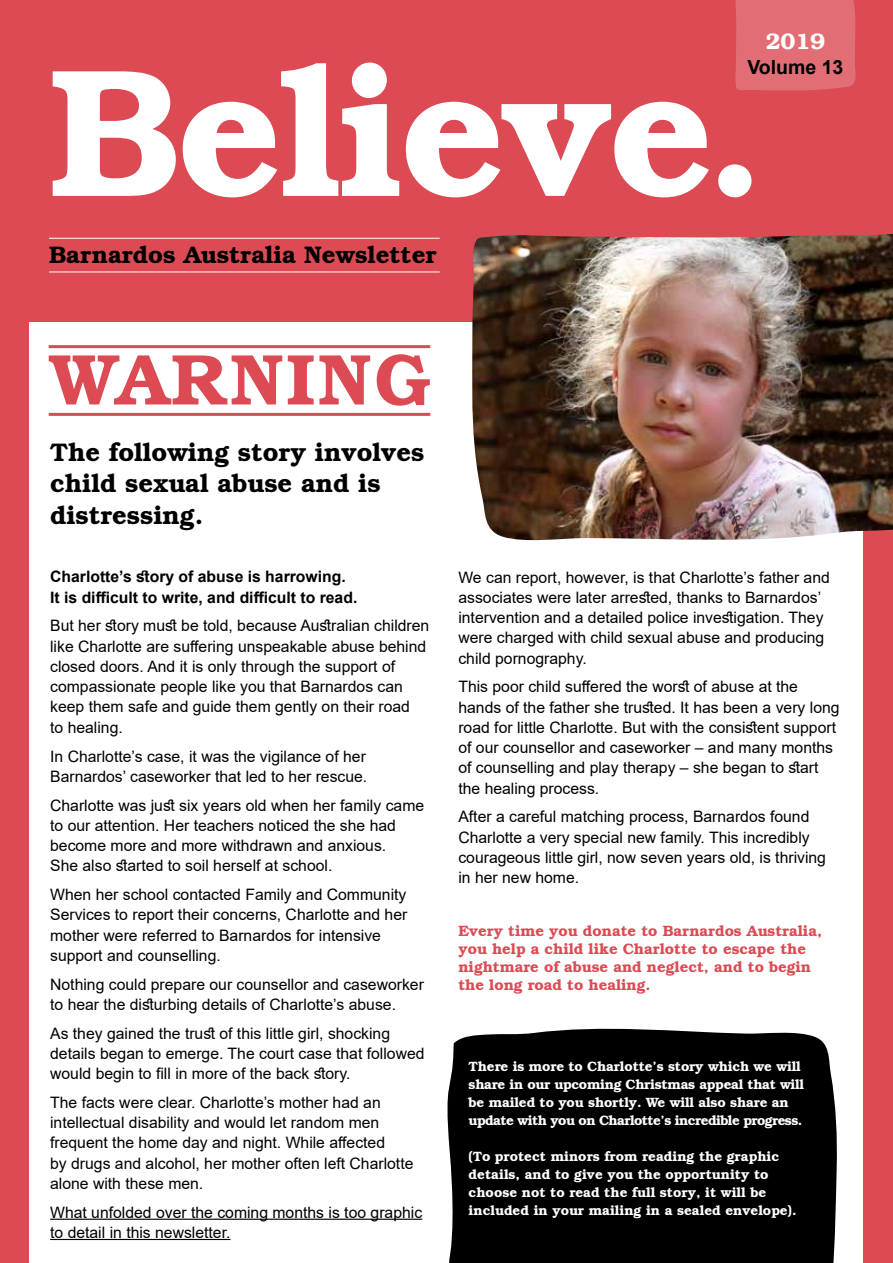
<style>
.page{position:relative;width:893px;height:1263px;background:#dc4b54}
.page>*{position:absolute;margin:0;border:0;box-sizing:border-box;transform-origin:0 0}
.t1{font:600 182.85px "Bookman Std";letter-spacing:-.02em;color:#fff}
.t2{font:600 72px "Bookman Std";letter-spacing:.04em;color:#dc4b54}
.t3{font:600 25.5px/31.5px "Bookman Std";color:#000}
.t4{font:600 24px "Bookman Std";color:#000}
.t5{font:600 22.5px "Bookman Std";color:#fff}
.t6{font:700 19.5px "Arial";color:#000}
.t7{font:15.75px/20.2px "Arial";color:#000}
.t8{font:700 15.75px/20.2px "Arial";color:#000}
.t9{font:600 15px/18px "Bookman Std";color:#dc4b54}
.t10{font:600 13.5px/18px "Bookman Std";letter-spacing:-.01em;color:#fff}
</style>
<div class="page">
<div style="left:29px;top:322px;width:833px;height:941px;background:#fff"></div>
<div style="left:447px;top:1028px;width:390px;height:235px;background:#000"></div>
<hr style="left:49px;top:238px;width:391px;height:1px;background:#fff">
<hr style="left:49px;top:272px;width:391px;height:1px;background:#fff">
<div style="left:735px;top:0;width:121px;height:91px;background:#e26e75"></div>
<hr style="left:50px;top:1218px;width:372px;height:2px;background:#000">
<hr style="left:50px;top:1239px;width:181px;height:1px;background:#000">
<img style="left:472px;top:233px;width:421px;height:309px">
<hr style="left:49px;top:345px;width:381px;height:3px;background:#dc4b54">
<hr style="left:49px;top:413px;width:381px;height:3px;background:#dc4b54">
<h3 class="t5" style="left:766px;top:32px;width:61px">2019</h3>
<p class="t6" style="left:747px;top:59px;width:97px">Volume 13</p>
<h1 class="t1" style="left:49px;top:59px;width:719px">Believe.</h1>
<h3 class="t4" style="left:49px;top:245px;width:389px">Barnardos Australia Newsletter</h3>
<h2 class="t2" style="left:50px;top:350px;width:382px">WARNING</h2>
<h3 class="t3" style="left:50px;top:439px;width:376px">The following story involves child sexual abuse and is distressing.</h3>
<p class="t8" style="left:50px;top:567px;width:309px">Charlotte’s story of abuse is harrowing.<br>It is difficult to write, and difficult to read.</p>
<p class="t7" style="left:50px;top:616px;width:381px">But her story must be told, because Australian children like Charlotte are suffering unspeakable abuse behind closed doors. And it is only through the support of compassionate people like you that Barnardos can keep them safe and guide them gently on their road<br>to healing.</p>
<p class="t7" style="left:50px;top:746px;width:319px">In Charlotte’s case, it was the vigilance of her<br>Barnardos’ caseworker that led to her rescue.</p>
<p class="t7" style="left:50px;top:795px;width:376px">Charlotte was just six years old when her family came to our attention. Her teachers noticed the she had become more and more withdrawn and anxious.<br>She also started to soil herself at school.</p>
<p class="t7" style="left:50px;top:886px;width:359px">When her school contacted Family and Community Services to report their concerns, Charlotte and her mother were referred to Barnardos for intensive support and counselling.</p>
<p class="t7" style="left:50px;top:974px;width:375px">Nothing could prepare our counsellor and caseworker to hear the disturbing details of Charlotte’s abuse.</p>
<p class="t7" style="left:50px;top:1023px;width:376px">As they gained the trust of this little girl, shocking details began to emerge. The court case that followed would begin to fill in more of the back story.</p>
<p class="t7" style="left:50px;top:1094px;width:365px">The facts were clear. Charlotte’s mother had an intellectual disability and would let random men frequent the home day and night. While affected<br>by drugs and alcohol, her mother often left Charlotte alone with these men.</p>
<p class="t7" style="left:50px;top:1203px;width:374px">What unfolded over the coming months is too graphic to detail in this newsletter.</p>
<p class="t7" style="left:458px;top:567px;width:373px">We can report, however, is that Charlotte’s father and associates were later arrested, thanks to Barnardos’ intervention and a detailed police investigation. They were charged with child sexual abuse and producing child pornography.</p>
<p class="t7" style="left:458px;top:677px;width:383px">This poor child suffered the worst of abuse at the hands of the father she trusted. It has been a very long road for little Charlotte. But with the consistent support of our counsellor and caseworker – and many months of counselling and play therapy – she began to start the healing process.</p>
<p class="t7" style="left:458px;top:807px;width:369px">After a careful matching process, Barnardos found Charlotte a very special new family. This incredibly courageous little girl, now seven years old, is thriving in her new home.</p>
<p class="t9" style="left:458px;top:923px;width:365px">Every time you donate to Barnardos Australia, you help a child like Charlotte to escape the nightmare of abuse and neglect, and to begin the long road to healing.</p>
<p class="t10" style="left:469px;top:1059px;width:337px">There is more to Charlotte’s story which we will share in our upcoming Christmas appeal that will be mailed to you shortly. We will also share an update with you on Charlotte’s incredible progress.</p>
<p class="t10" style="left:469px;top:1149px;width:330px">(To protect minors from reading the graphic details, and to give you the opportunity to choose not to read the full story, it will be included in your mailing in a sealed envelope).</p>
</div>
